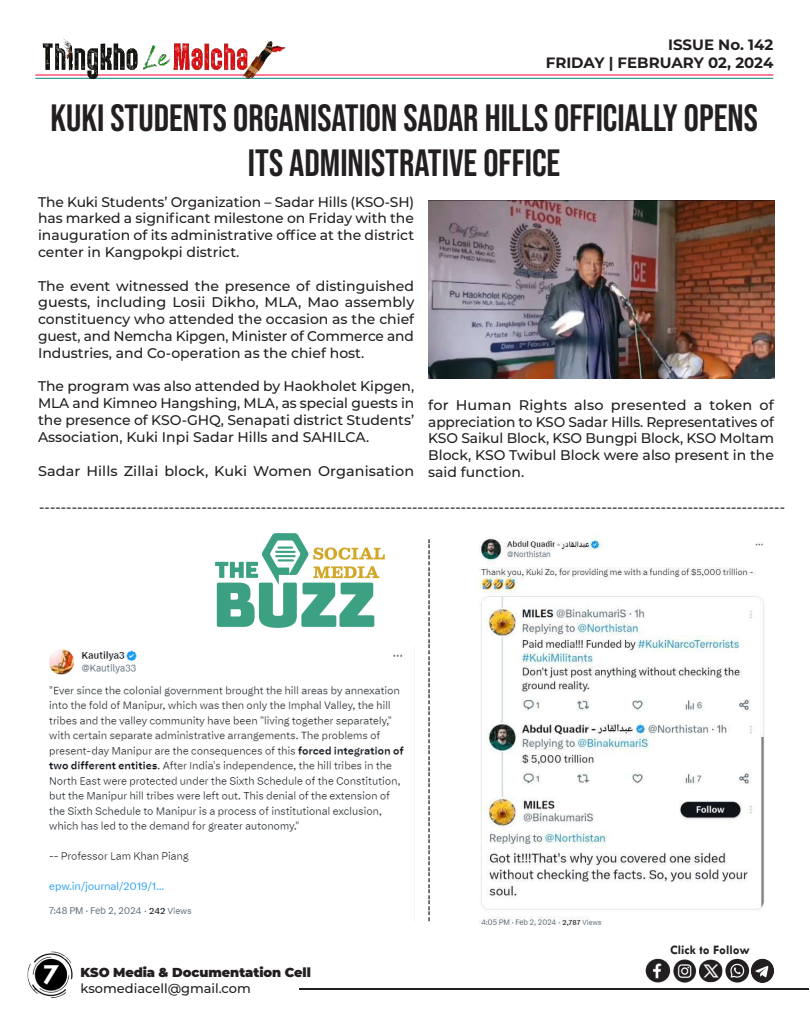
<style>
.page{position:relative;width:810px;height:1013px;background:#fff}
.page>*{position:absolute;margin:0;border:0;box-sizing:border-box;transform-origin:0 0}
.t1{font:38px/45.6px "Bebas Neue";color:#231f20;text-align:center}
.t2{font:700 30px "Tw Cen";color:#fff}
.t3{font:700 15px/18px "Montserrat";color:#231f20;text-align:right}
.t4{font:500 14.4px "Montserrat";color:#231f20}
.t5{font:500 14px/16.8px "Montserrat";color:#231f20;text-align:justify}
.t6{font:900 13px "Montserrat";letter-spacing:-.005em;color:#231f20}
.t7{font:500 13px "Montserrat";color:#231f20}
.t8{font:700 13px "Tw Cen";color:#231f20}
</style>
<div class="page">
<hr style="left:299px;top:988px;width:509px;height:1px;background:#231f20">
<img style="left:27px;top:951px;width:46px;height:47px">
<hr style="left:35px;top:74px;width:738px;height:1px;background:#ff002d">
<hr style="left:35px;top:78px;width:738px;height:1px;background:#00848b">
<img style="left:35px;top:38px;width:254px;height:41px">
<img style="left:645px;top:958px;width:129px;height:25px">
<img style="left:216px;top:533px;width:168px;height:94px">
<img style="left:478px;top:536px;width:286px;height:390px">
<img style="left:48px;top:646px;width:367px;height:275px">
<img style="left:428px;top:200px;width:347px;height:178px">
<p class="t3" style="left:546px;top:35px;width:229px">ISSUE No. 142<br>FRIDAY | FEBRUARY 02, 2024</p>
<h1 class="t1" style="left:50px;top:94px;width:709px">KUKI STUDENTS ORGANISATION SADAR HILLS OFFICIALLY OPENS<br>ITS ADMINISTRATIVE OFFICE</h1>
<p class="t5" style="left:38px;top:192px;width:378px">The Kuki Students’ Organization – Sadar Hills (KSO-SH) has marked a significant milestone on Friday with the inauguration of its administrative office at the district center in Kangpokpi district.</p>
<p class="t5" style="left:38px;top:276px;width:378px">The event witnessed the presence of distinguished guests, including Losii Dikho, MLA, Mao assembly constituency who attended the occasion as the chief guest, and Nemcha Kipgen, Minister of Commerce and Industries, and Co-operation as the chief host.</p>
<p class="t5" style="left:38px;top:377px;width:378px">The program was also attended by Haokholet Kipgen, MLA and Kimneo Hangshing, MLA, as special guests in the presence of KSO-GHQ, Senapati district Students’ Association, Kuki Inpi Sadar Hills and SAHILCA.</p>
<p class="t5" style="left:38px;top:461px;width:378px">Sadar Hills Zillai block, Kuki Women Organisation</p>
<p class="t5" style="left:428px;top:396px;width:347px">for Human Rights also presented a token of appreciation to KSO Sadar Hills. Representatives of KSO Saikul Block, KSO Bungpi Block, KSO Moltam Block, KSO Twibul Block were also present in the said function.</p>
<p class="t5" style="left:39px;top:498px;width:747px">------------------------------------------------------------------------------------------------------------------------------------------</p>
<h2 class="t2" style="left:43px;top:956px;width:17px">7</h2>
<p class="t6" style="left:81px;top:962px;width:232px">KSO Media &amp; Documentation Cell</p>
<p class="t7" style="left:81px;top:978px;width:172px">ksomediacell@gmail.com</p>
<p class="t4" style="left:418px;top:921px;width:385px;rotate:-90deg">---------------------------------------------------------------------</p>
<p class="t8" style="left:670px;top:942px;width:81px">Click to Follow</p>
</div>
